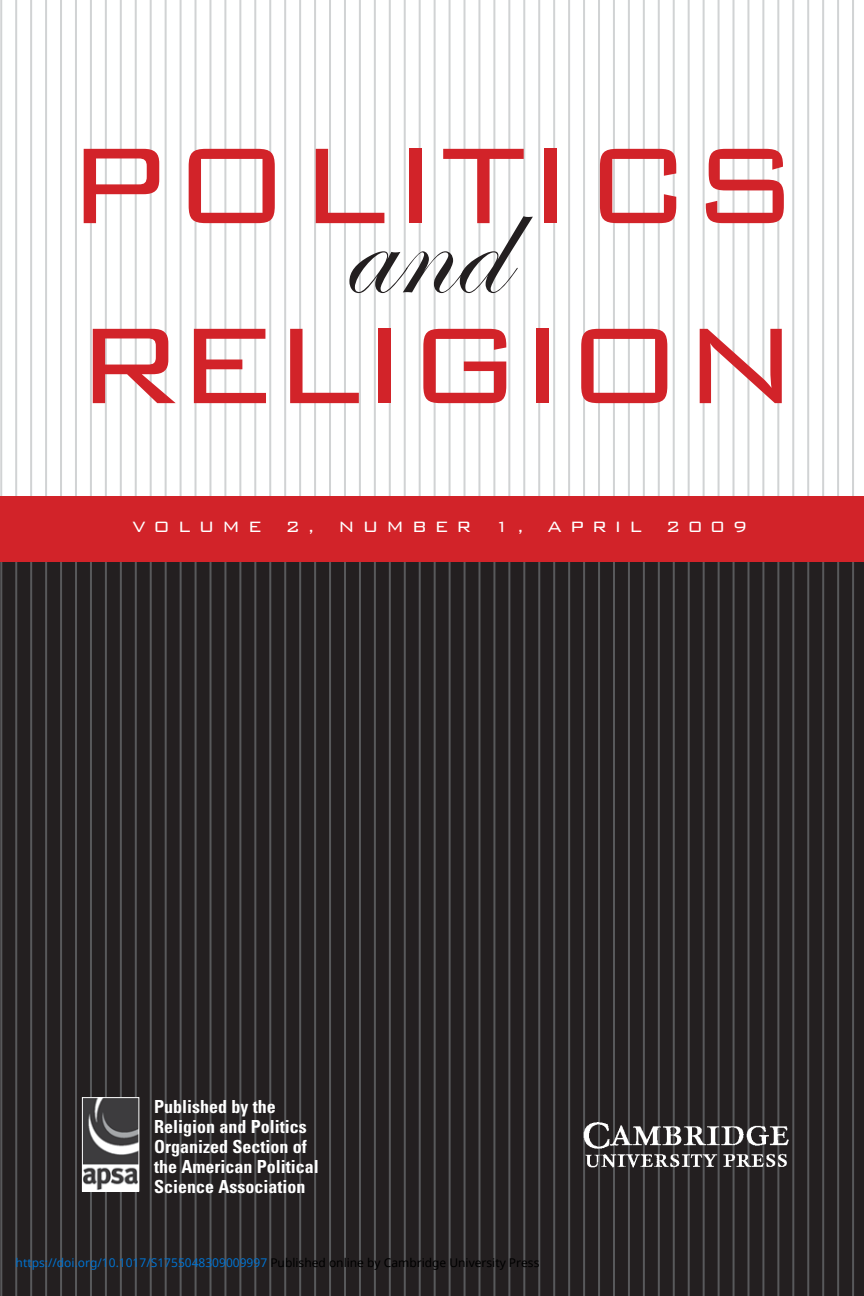
<style>
.page{position:relative;width:864px;height:1296px;background:#fff}
.page>*{position:absolute;margin:0;border:0;box-sizing:border-box;transform-origin:0 0}
.t1{font:151.2px "Edwardian Script ITC";color:#231f20}
.t2{font:300 144px/180px "Bank Gothic";letter-spacing:-.02em;color:#d22329}
.t3{font:300 20px "Bank Gothic";letter-spacing:.375em;color:#fff}
.t4{font:700 condensed 18px/20px "Univers";color:#fff}
.t5{font:12px "Noto Sans";color:#0172cf}
.s1{color:#000}
</style>
<div class="page">
<div style="left:0;top:551px;width:864px;height:745px;background:#231f20"></div>
<hr style="left:0;top:0;width:2px;height:513px;background:#d1d3d4">
<hr style="left:15px;top:0;width:2px;height:513px;background:#d1d3d4">
<hr style="left:30px;top:0;width:2px;height:513px;background:#d1d3d4">
<hr style="left:45px;top:0;width:2px;height:513px;background:#d1d3d4">
<hr style="left:60px;top:0;width:2px;height:513px;background:#d1d3d4">
<hr style="left:75px;top:0;width:2px;height:513px;background:#d1d3d4">
<hr style="left:90px;top:0;width:2px;height:513px;background:#d1d3d4">
<hr style="left:105px;top:0;width:2px;height:513px;background:#d1d3d4">
<hr style="left:120px;top:0;width:2px;height:513px;background:#d1d3d4">
<hr style="left:135px;top:0;width:2px;height:513px;background:#d1d3d4">
<hr style="left:150px;top:0;width:2px;height:513px;background:#d1d3d4">
<hr style="left:165px;top:0;width:2px;height:513px;background:#d1d3d4">
<hr style="left:180px;top:0;width:2px;height:513px;background:#d1d3d4">
<hr style="left:195px;top:0;width:2px;height:513px;background:#d1d3d4">
<hr style="left:209px;top:0;width:2px;height:513px;background:#d1d3d4">
<hr style="left:224px;top:0;width:2px;height:513px;background:#d1d3d4">
<hr style="left:239px;top:0;width:2px;height:513px;background:#d1d3d4">
<hr style="left:254px;top:0;width:2px;height:513px;background:#d1d3d4">
<hr style="left:269px;top:0;width:2px;height:513px;background:#d1d3d4">
<hr style="left:284px;top:0;width:2px;height:513px;background:#d1d3d4">
<hr style="left:299px;top:0;width:2px;height:513px;background:#d1d3d4">
<hr style="left:314px;top:0;width:2px;height:513px;background:#d1d3d4">
<hr style="left:329px;top:0;width:2px;height:513px;background:#d1d3d4">
<hr style="left:344px;top:0;width:2px;height:513px;background:#d1d3d4">
<hr style="left:359px;top:0;width:2px;height:513px;background:#d1d3d4">
<hr style="left:374px;top:0;width:2px;height:513px;background:#d1d3d4">
<hr style="left:389px;top:0;width:2px;height:513px;background:#d1d3d4">
<hr style="left:404px;top:0;width:2px;height:513px;background:#d1d3d4">
<hr style="left:419px;top:0;width:2px;height:513px;background:#d1d3d4">
<hr style="left:434px;top:0;width:2px;height:513px;background:#d1d3d4">
<hr style="left:449px;top:0;width:2px;height:513px;background:#d1d3d4">
<hr style="left:464px;top:0;width:2px;height:513px;background:#d1d3d4">
<hr style="left:478px;top:0;width:2px;height:513px;background:#d1d3d4">
<hr style="left:493px;top:0;width:2px;height:513px;background:#d1d3d4">
<hr style="left:508px;top:0;width:2px;height:513px;background:#d1d3d4">
<hr style="left:523px;top:0;width:2px;height:513px;background:#d1d3d4">
<hr style="left:538px;top:0;width:2px;height:513px;background:#d1d3d4">
<hr style="left:553px;top:0;width:2px;height:513px;background:#d1d3d4">
<hr style="left:568px;top:0;width:2px;height:513px;background:#d1d3d4">
<hr style="left:583px;top:0;width:2px;height:513px;background:#d1d3d4">
<hr style="left:598px;top:0;width:2px;height:513px;background:#d1d3d4">
<hr style="left:613px;top:0;width:2px;height:513px;background:#d1d3d4">
<hr style="left:628px;top:0;width:2px;height:513px;background:#d1d3d4">
<hr style="left:643px;top:0;width:2px;height:513px;background:#d1d3d4">
<hr style="left:658px;top:0;width:2px;height:513px;background:#d1d3d4">
<hr style="left:673px;top:0;width:2px;height:513px;background:#d1d3d4">
<hr style="left:688px;top:0;width:2px;height:513px;background:#d1d3d4">
<hr style="left:703px;top:0;width:2px;height:513px;background:#d1d3d4">
<hr style="left:718px;top:0;width:2px;height:513px;background:#d1d3d4">
<hr style="left:732px;top:0;width:2px;height:513px;background:#d1d3d4">
<hr style="left:747px;top:0;width:2px;height:513px;background:#d1d3d4">
<hr style="left:762px;top:0;width:2px;height:513px;background:#d1d3d4">
<hr style="left:777px;top:0;width:2px;height:513px;background:#d1d3d4">
<hr style="left:792px;top:0;width:2px;height:513px;background:#d1d3d4">
<hr style="left:807px;top:0;width:2px;height:513px;background:#d1d3d4">
<hr style="left:822px;top:0;width:2px;height:513px;background:#d1d3d4">
<hr style="left:837px;top:0;width:2px;height:513px;background:#d1d3d4">
<hr style="left:852px;top:0;width:2px;height:513px;background:#d1d3d4">
<hr style="left:863px;top:0;width:1px;height:513px;background:#d1d3d4">
<hr style="left:0;top:525px;width:2px;height:771px;background:#58595b">
<hr style="left:15px;top:525px;width:2px;height:771px;background:#58595b">
<hr style="left:30px;top:525px;width:2px;height:771px;background:#58595b">
<hr style="left:45px;top:525px;width:2px;height:771px;background:#58595b">
<hr style="left:60px;top:525px;width:2px;height:771px;background:#58595b">
<hr style="left:75px;top:525px;width:2px;height:771px;background:#58595b">
<hr style="left:90px;top:525px;width:2px;height:771px;background:#58595b">
<hr style="left:105px;top:525px;width:2px;height:771px;background:#58595b">
<hr style="left:120px;top:525px;width:2px;height:771px;background:#58595b">
<hr style="left:135px;top:525px;width:2px;height:771px;background:#58595b">
<hr style="left:150px;top:525px;width:2px;height:771px;background:#58595b">
<hr style="left:165px;top:525px;width:2px;height:771px;background:#58595b">
<hr style="left:180px;top:525px;width:2px;height:771px;background:#58595b">
<hr style="left:195px;top:525px;width:2px;height:771px;background:#58595b">
<hr style="left:210px;top:525px;width:2px;height:771px;background:#58595b">
<hr style="left:224px;top:525px;width:2px;height:771px;background:#58595b">
<hr style="left:239px;top:525px;width:2px;height:771px;background:#58595b">
<hr style="left:254px;top:525px;width:2px;height:771px;background:#58595b">
<hr style="left:269px;top:525px;width:2px;height:771px;background:#58595b">
<hr style="left:284px;top:525px;width:2px;height:771px;background:#58595b">
<hr style="left:299px;top:525px;width:2px;height:771px;background:#58595b">
<hr style="left:314px;top:525px;width:2px;height:771px;background:#58595b">
<hr style="left:329px;top:525px;width:2px;height:771px;background:#58595b">
<hr style="left:344px;top:525px;width:2px;height:771px;background:#58595b">
<hr style="left:359px;top:525px;width:2px;height:771px;background:#58595b">
<hr style="left:374px;top:525px;width:2px;height:771px;background:#58595b">
<hr style="left:389px;top:525px;width:2px;height:771px;background:#58595b">
<hr style="left:404px;top:525px;width:2px;height:771px;background:#58595b">
<hr style="left:419px;top:525px;width:2px;height:771px;background:#58595b">
<hr style="left:434px;top:525px;width:2px;height:771px;background:#58595b">
<hr style="left:449px;top:525px;width:2px;height:771px;background:#58595b">
<hr style="left:464px;top:525px;width:2px;height:771px;background:#58595b">
<hr style="left:479px;top:525px;width:2px;height:771px;background:#58595b">
<hr style="left:493px;top:525px;width:2px;height:771px;background:#58595b">
<hr style="left:508px;top:525px;width:2px;height:771px;background:#58595b">
<hr style="left:523px;top:525px;width:2px;height:771px;background:#58595b">
<hr style="left:538px;top:525px;width:2px;height:771px;background:#58595b">
<hr style="left:553px;top:525px;width:2px;height:771px;background:#58595b">
<hr style="left:568px;top:525px;width:2px;height:771px;background:#58595b">
<hr style="left:583px;top:525px;width:2px;height:771px;background:#58595b">
<hr style="left:598px;top:525px;width:2px;height:771px;background:#58595b">
<hr style="left:613px;top:525px;width:2px;height:771px;background:#58595b">
<hr style="left:628px;top:525px;width:2px;height:771px;background:#58595b">
<hr style="left:643px;top:525px;width:2px;height:771px;background:#58595b">
<hr style="left:658px;top:525px;width:2px;height:771px;background:#58595b">
<hr style="left:673px;top:525px;width:2px;height:771px;background:#58595b">
<hr style="left:688px;top:525px;width:2px;height:771px;background:#58595b">
<hr style="left:703px;top:525px;width:2px;height:771px;background:#58595b">
<hr style="left:718px;top:525px;width:2px;height:771px;background:#58595b">
<hr style="left:733px;top:525px;width:2px;height:771px;background:#58595b">
<hr style="left:747px;top:525px;width:2px;height:771px;background:#58595b">
<hr style="left:762px;top:525px;width:2px;height:771px;background:#58595b">
<hr style="left:777px;top:525px;width:2px;height:771px;background:#58595b">
<hr style="left:792px;top:525px;width:2px;height:771px;background:#58595b">
<hr style="left:807px;top:525px;width:2px;height:771px;background:#58595b">
<hr style="left:822px;top:525px;width:2px;height:771px;background:#58595b">
<hr style="left:837px;top:525px;width:2px;height:771px;background:#58595b">
<hr style="left:852px;top:525px;width:2px;height:771px;background:#58595b">
<img style="left:84px;top:1099px;width:53px;height:91px">
<div style="left:82px;top:1097px;width:57px;height:95px;border:1px solid #fff"></div>
<img style="left:583px;top:1109px;width:212px;height:81px">
<div style="left:0;top:496px;width:864px;height:66px;background:#d22329"></div>
<h2 class="t2" style="left:64px;top:83px;width:739px">POLITICS<br>RELIGION</h2>
<h1 class="t1" style="left:342px;top:151px;width:164px">and</h1>
<p class="t3" style="left:132px;top:514px;width:617px">VOLUME 2, NUMBER 1, APRIL 2009</p>
<p class="t4" style="left:154px;top:1098px;width:166px">Published by the<br>Religion and Politics<br>Organized Section of the American Political<br>Science Association</p>
<p class="t5" style="left:16px;top:1255px;width:525px">https://doi.org/10.1017/S1755048309009997 <span class="s1">Published online by Cambridge University Press</span></p>
</div>
